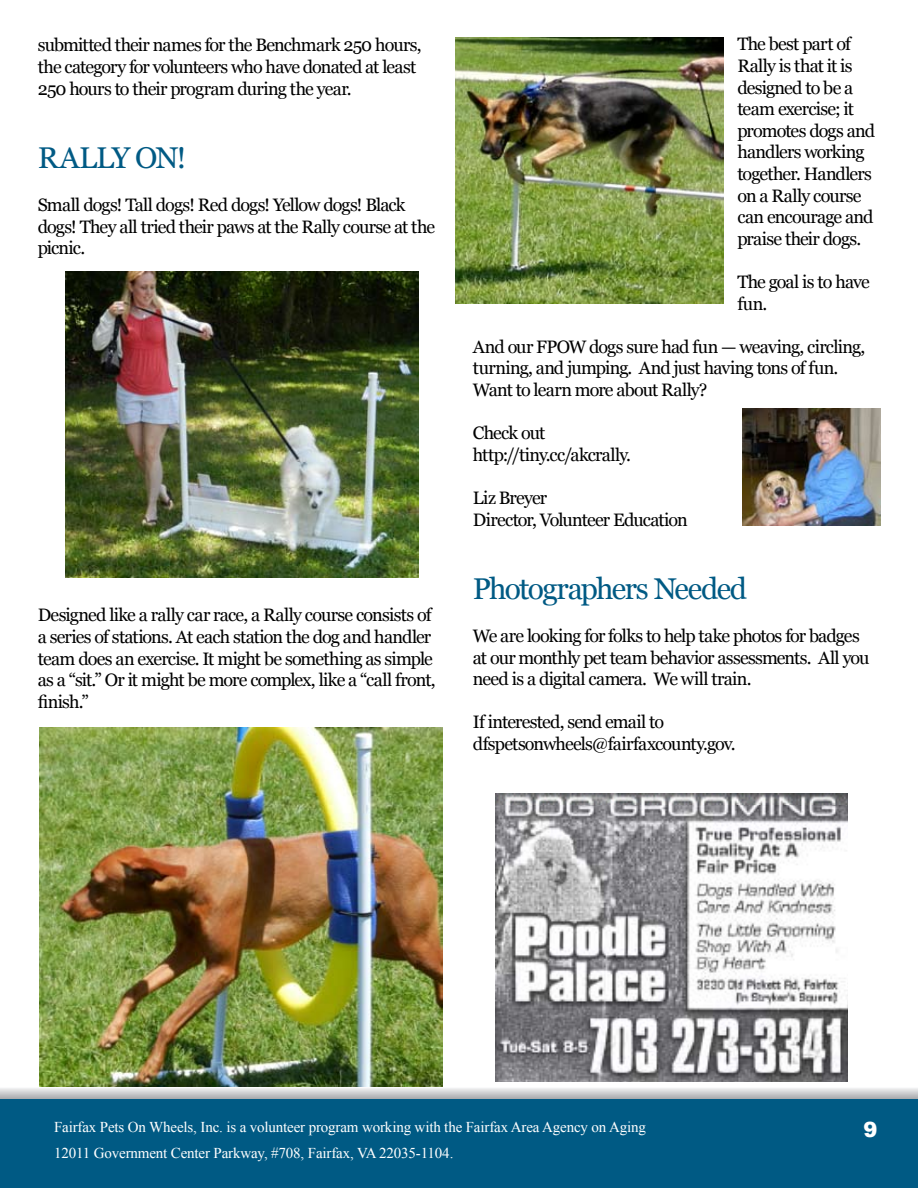
<style>
.page{position:relative;width:918px;height:1188px;background:#fff}
.page>*{position:absolute;margin:0;border:0;box-sizing:border-box;transform-origin:0 0}
.t1{font:30px "Georgia";letter-spacing:-.055em;color:#005a84}
.t2{font:18px/21.6px "Georgia";letter-spacing:-.045em;color:#000}
.t3{font:15px/25.5px "Times New Roman";letter-spacing:-.01em;color:#fff}
</style>
<div class="page">
<svg style="left:0;top:1086px;width:918px;height:14px"></svg>
<div style="left:0;top:1100px;width:918px;height:88px;background:#005a84"></div>
<img style="left:455px;top:38px;width:269px;height:265px">
<img style="left:65px;top:272px;width:353px;height:305px">
<img style="left:742px;top:408px;width:138px;height:118px">
<img style="left:39px;top:727px;width:403px;height:359px">
<img style="left:495px;top:794px;width:352px;height:287px">
<p class="t2" style="left:38px;top:35px;width:385px">submitted their names for the Benchmark 250 hours, the category for volunteers who have donated at least<br>250 hours to their program during the year.</p>
<h1 class="t1" style="left:38px;top:139px;width:150px">RALLY ON!</h1>
<p class="t2" style="left:38px;top:194px;width:399px">Small dogs! Tall dogs! Red dogs! Yellow dogs! Black dogs! They all tried their paws at the Rally course at the picnic.</p>
<p class="t2" style="left:38px;top:605px;width:399px">Designed like a rally car race, a Rally course consists of a series of stations. At each station the dog and handler team does an exercise. It might be something as simple as a “sit.” Or it might be more complex, like a “call front, finish.”</p>
<p class="t2" style="left:737px;top:34px;width:139px">The best part of<br>Rally is that it is designed to be a team exercise; it promotes dogs and handlers working together. Handlers on a Rally course can encourage and praise their dogs.</p>
<p class="t2" style="left:737px;top:271px;width:134px">The goal is to have fun.</p>
<p class="t2" style="left:473px;top:336px;width:394px">And our FPOW dogs sure had fun — weaving, circling, turning, and jumping. And just having tons of fun.<br>Want to learn more about Rally?</p>
<p class="t2" style="left:473px;top:423px;width:160px">Check out http://tiny.cc/akcrally.</p>
<p class="t2" style="left:473px;top:487px;width:216px">Liz Breyer<br>Director, Volunteer Education</p>
<h1 class="t1" style="left:473px;top:570px;width:276px">Photographers Needed</h1>
<p class="t2" style="left:473px;top:625px;width:398px">We are looking for folks to help take photos for badges at our monthly pet team behavior assessments. All you need is a digital camera. We will train.</p>
<p class="t2" style="left:473px;top:712px;width:264px">If interested, send email to dfspetsonwheels@fairfaxcounty.gov.</p>
<p class="t3" style="left:54px;top:1114px;width:593px">Fairfax Pets On Wheels, Inc. is a volunteer program working with the Fairfax Area Agency on Aging<br>12011 Government Center Parkway, #708, Fairfax, VA 22035-1104.</p>
</div>
